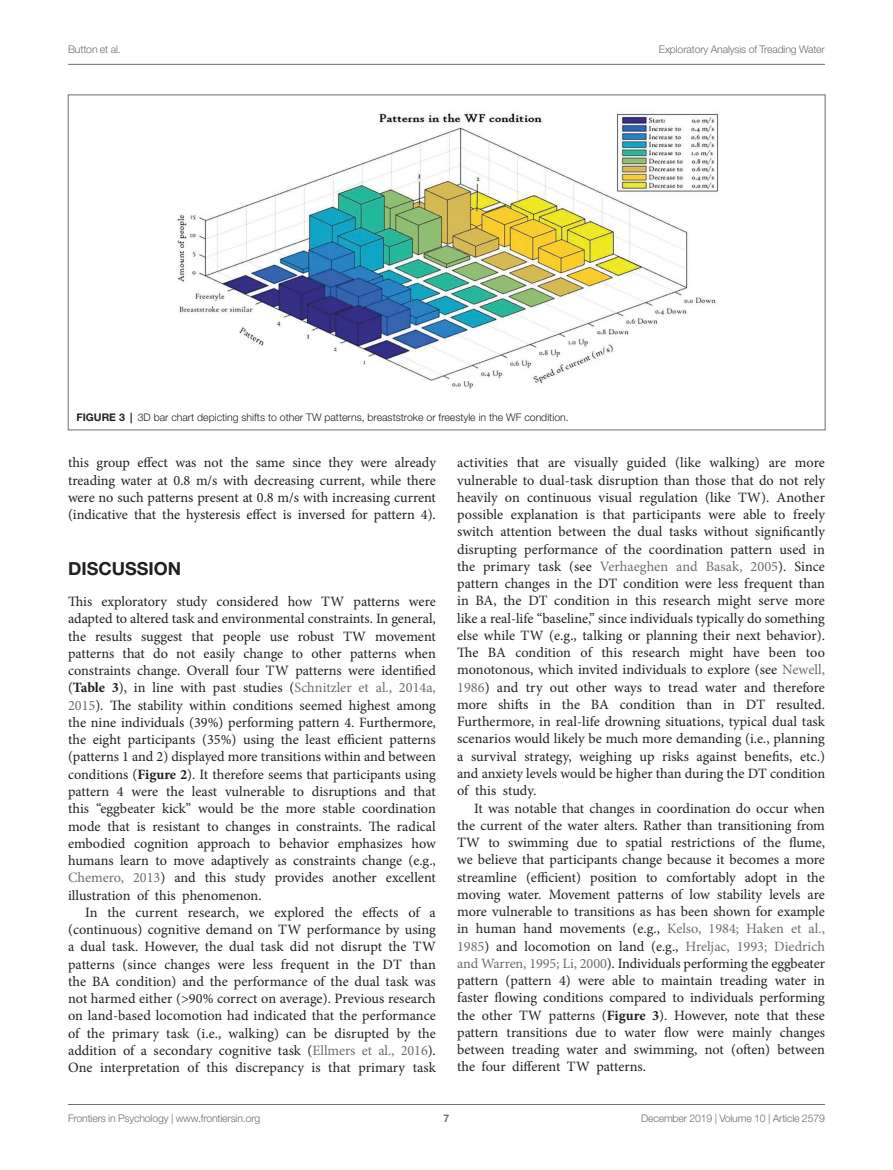
<style>
.page{position:relative;width:893px;height:1170px;background:#fff}
.page>*{position:absolute;margin:0;border:0;box-sizing:border-box;transform-origin:0 0}
.HEAD_1{font:700 18px "Helvetica Neue LT Std";color:#231f20}
.TEXT{font:14.25px/17.2px "Minion Pro";color:#231f20;text-align:justify}
.TEXT_FLUSH{font:14.25px/17.2px "Minion Pro";letter-spacing:-.005em;color:#231f20;text-align:justify}
.t1{font:300 10.5px "Helvetica Neue LT Std";letter-spacing:-.015em;color:#6c6d70}
.FIG_LEG{font:300 10.5px "Helvetica Neue LT Std";color:#231f20}
.t2{font:700 10.5px "Helvetica Neue LT Std";color:#6c6d70}
.s1{font-weight:700}
.s2{color:#6c6d70}
</style>
<div class="page">
<hr style="left:68px;top:64px;width:757px;height:1px;background:#6c6d70">
<hr style="left:68px;top:1104px;width:757px;height:1px;background:#6c6d70">
<img style="left:177px;top:112px;width:542px;height:277px">
<p class="t1" style="left:68px;top:42px;width:54px">Button et al.</p>
<p class="t1" style="left:659px;top:42px;width:167px">Exploratory Analysis of Treading Water</p>
<p class="FIG_LEG" style="left:77px;top:411px;width:494px"><span class="s1">FIGURE 3 |</span> 3D bar chart depicting shifts to other TW patterns, breaststroke or freestyle in the WF condition.</p>
<p class="TEXT" style="left:68px;top:454px;width:369px">this group effect was not the same since they were already treading water at 0.8 m/s with decreasing current, while there were no such patterns present at 0.8 m/s with increasing current (indicative that the hysteresis effect is inversed for pattern 4).</p>
<p class="HEAD_1" style="left:68px;top:557px;width:115px">DISCUSSION</p>
<p class="TEXT_FLUSH" style="left:68px;top:593px;width:369px">This exploratory study considered how TW patterns were adapted to altered task and environmental constraints. In general, the results suggest that people use robust TW movement patterns that do not easily change to other patterns when constraints change. Overall four TW patterns were identified (<span class="s1">Table 3</span>), in line with past studies (<span class="s2">Schnitzler et al., 2014a, 2015</span>). The stability within conditions seemed highest among the nine individuals (39%) performing pattern 4. Furthermore, the eight participants (35%) using the least efficient patterns (patterns 1 and 2) displayed more transitions within and between conditions (<span class="s1">Figure 2</span>). It therefore seems that participants using pattern 4 were the least vulnerable to disruptions and that this “eggbeater kick” would be the more stable coordination mode that is resistant to changes in constraints. The radical embodied cognition approach to behavior emphasizes how humans learn to move adaptively as constraints change (e.g., <span class="s2">Chemero, 2013</span>) and this study provides another excellent illustration of this phenomenon.</p>
<p class="TEXT" style="left:68px;top:903px;width:369px;text-indent:17px">In the current research, we explored the effects of a (continuous) cognitive demand on TW performance by using a dual task. However, the dual task did not disrupt the TW patterns (since changes were less frequent in the DT than the BA condition) and the performance of the dual task was not harmed either (&gt;90% correct on average). Previous research on land-based locomotion had indicated that the performance of the primary task (i.e., walking) can be disrupted by the addition of a secondary cognitive task (<span class="s2">Ellmers et al., 2016</span>).<br>One interpretation of this discrepancy is that primary task</p>
<p class="TEXT" style="left:457px;top:454px;width:369px">activities that are visually guided (like walking) are more vulnerable to dual-task disruption than those that do not rely heavily on continuous visual regulation (like TW). Another possible explanation is that participants were able to freely switch attention between the dual tasks without significantly disrupting performance of the coordination pattern used in the primary task (see <span class="s2">Verhaeghen and Basak, 2005</span>). Since pattern changes in the DT condition were less frequent than in BA, the DT condition in this research might serve more like a real-life “baseline,” since individuals typically do something else while TW (e.g., talking or planning their next behavior).<br>The BA condition of this research might have been too monotonous, which invited individuals to explore (see <span class="s2">Newell, 1986</span>) and try out other ways to tread water and therefore more shifts in the BA condition than in DT resulted.<br>Furthermore, in real-life drowning situations, typical dual task scenarios would likely be much more demanding (i.e., planning a survival strategy, weighing up risks against benefits, etc.) and anxiety levels would be higher than during the DT condition of this study.</p>
<p class="TEXT" style="left:457px;top:799px;width:369px;text-indent:17px">It was notable that changes in coordination do occur when the current of the water alters. Rather than transitioning from TW to swimming due to spatial restrictions of the flume, we believe that participants change because it becomes a more streamline (efficient) position to comfortably adopt in the moving water. Movement patterns of low stability levels are more vulnerable to transitions as has been shown for example in human hand movements (e.g., <span class="s2">Kelso, 1984; Haken et al., 1985</span>) and locomotion on land (e.g., <span class="s2">Hreljac, 1993; Diedrich and Warren, 1995; Li, 2000</span>). Individuals performing the eggbeater pattern (pattern 4) were able to maintain treading water in faster flowing conditions compared to individuals performing the other TW patterns (<span class="s1">Figure 3</span>). However, note that these pattern transitions due to water flow were mainly changes between treading water and swimming, not (often) between the four different TW patterns.</p>
<p class="t1" style="left:68px;top:1111px;width:194px">Frontiers in Psychology | www.frontiersin.org</p>
<p class="t2" style="left:444px;top:1111px;width:7px">7</p>
<p class="t1" style="left:641px;top:1111px;width:185px">December 2019 | Volume 10 | Article 2579</p>
</div>
